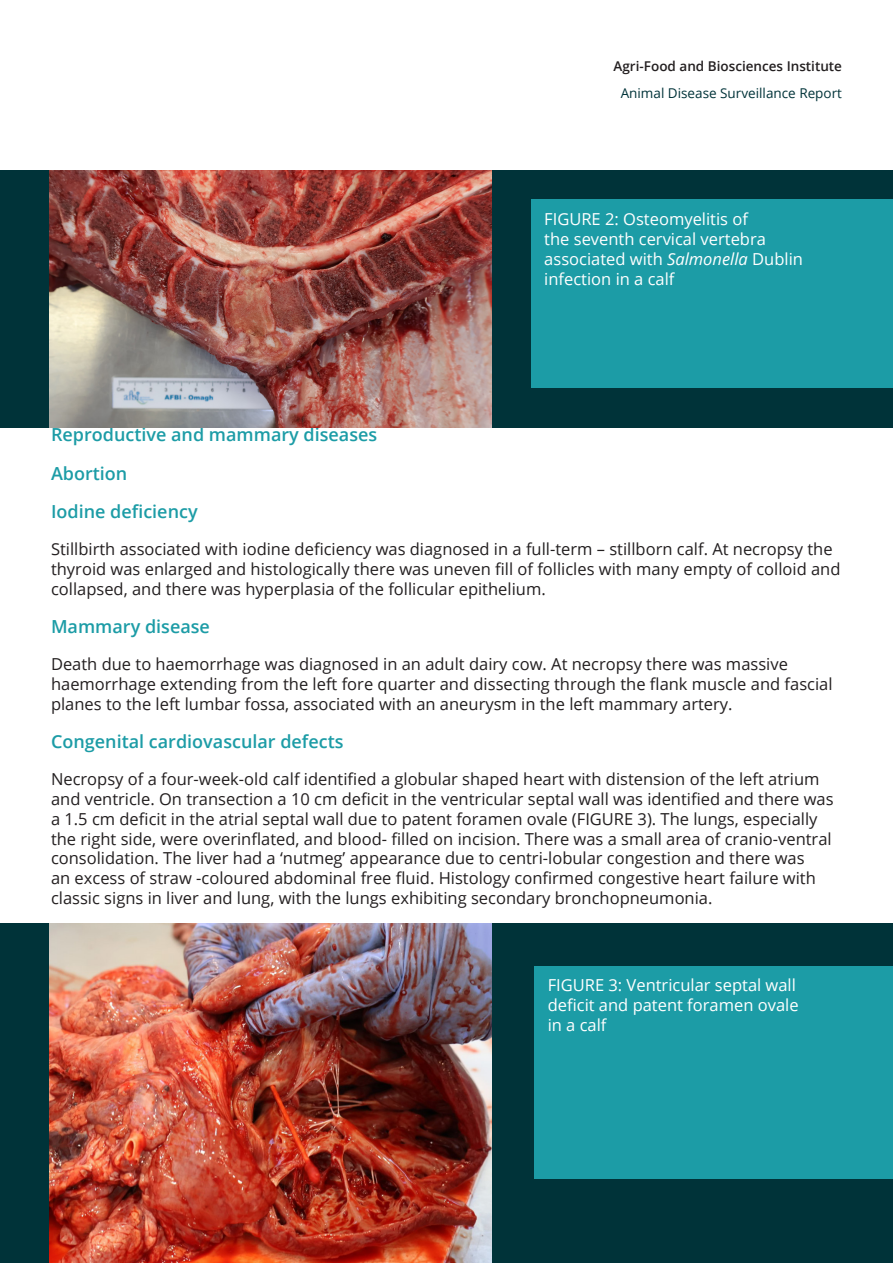
<style>
.page{position:relative;width:893px;height:1263px;background:#fff}
.page>*{position:absolute;margin:0;border:0;box-sizing:border-box;transform-origin:0 0}
._2nd_Heading{font:600 18px "Open Sans";color:#1c9ca6}
.t1{font:16.5px/19.8px "Open Sans";color:#231f20}
.Image_Annotation{font:16.5px/19.8px "Open Sans";color:#fff}
.t2{font:600 13.5px "Open Sans";color:#231f20}
.t3{font:13.5px "Open Sans";color:#003339}
.s1{font-style:italic}
</style>
<div class="page">
<div style="left:0;top:170px;width:893px;height:257px;background:#003339"></div>
<img style="left:50px;top:170px;width:441px;height:257px">
<div style="left:531px;top:200px;width:362px;height:188px;background:#1c9ca6"></div>
<div style="left:0;top:923px;width:893px;height:340px;background:#003339"></div>
<img style="left:50px;top:923px;width:441px;height:340px">
<div style="left:535px;top:966px;width:358px;height:213px;background:#1c9ca6"></div>
<p class="t2" style="left:613px;top:56px;width:230px">Agri-Food and Biosciences Institute</p>
<p class="t3" style="left:621px;top:83px;width:223px">Animal Disease Surveillance Report</p>
<p class="Image_Annotation" style="left:544px;top:209px;width:260px">FIGURE 2: Osteomyelitis of<br>the seventh cervical vertebra associated with <span class="s1">Salmonella</span> Dublin infection in a calf</p>
<p class="_2nd_Heading" style="left:51px;top:422px;width:328px">Reproductive and mammary diseases</p>
<p class="_2nd_Heading" style="left:51px;top:461px;width:78px">Abortion</p>
<p class="_2nd_Heading" style="left:51px;top:499px;width:148px">Iodine deficiency</p>
<p class="t1" style="left:51px;top:539px;width:791px">Stillbirth associated with iodine deficiency was diagnosed in a full-term – stillborn calf. At necropsy the thyroid was enlarged and histologically there was uneven fill of follicles with many empty of colloid and collapsed, and there was hyperplasia of the follicular epithelium.</p>
<p class="_2nd_Heading" style="left:51px;top:614px;width:160px">Mammary disease</p>
<p class="t1" style="left:51px;top:654px;width:783px">Death due to haemorrhage was diagnosed in an adult dairy cow. At necropsy there was massive haemorrhage extending from the left fore quarter and dissecting through the flank muscle and fascial planes to the left lumbar fossa, associated with an aneurysm in the left mammary artery.</p>
<p class="_2nd_Heading" style="left:51px;top:729px;width:294px">Congenital cardiovascular defects</p>
<p class="t1" style="left:51px;top:769px;width:784px">Necropsy of a four-week-old calf identified a globular shaped heart with distension of the left atrium and ventricle. On transection a 10 cm deficit in the ventricular septal wall was identified and there was a 1.5 cm deficit in the atrial septal wall due to patent foramen ovale (FIGURE 3). The lungs, especially the right side, were overinflated, and blood- filled on incision. There was a small area of cranio-ventral consolidation. The liver had a ‘nutmeg’ appearance due to centri-lobular congestion and there was<br>an excess of straw -coloured abdominal free fluid. Histology confirmed congestive heart failure with classic signs in liver and lung, with the lungs exhibiting secondary bronchopneumonia.</p>
<p class="Image_Annotation" style="left:548px;top:975px;width:252px">FIGURE 3: Ventricular septal wall deficit and patent foramen ovale in a calf</p>
</div>
